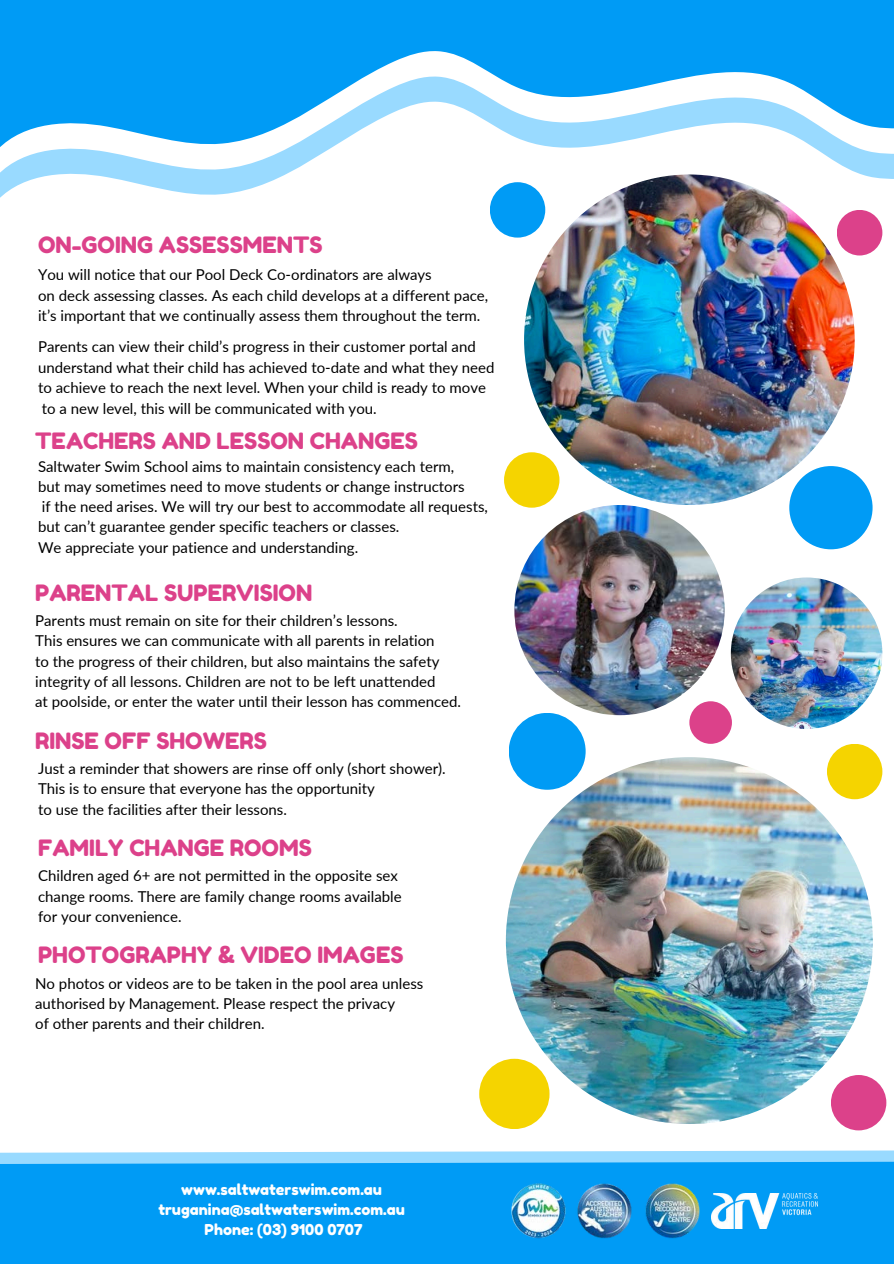
<style>
.page{position:relative;width:894px;height:1264px;background:#fff}
.page>*{position:absolute;margin:0;border:0;box-sizing:border-box;transform-origin:0 0}
.t1{font:22.5px "Fredoka One";color:#dc418a}
.t2{font:15px/20.7px "Lato";color:#000}
.t3{font:15px "Fredoka One";color:#fff}
</style>
<div class="page">
<div style="left:0;top:1157px;width:893px;height:106px;background:#009bf5"></div>
<svg style="left:0;top:1150px;width:893px;height:14px"></svg>
<img style="left:511px;top:1183px;width:189px;height:56px">
<img style="left:711px;top:1193px;width:105px;height:34px">
<img style="left:505px;top:757px;width:367px;height:366px;border-radius:50%">
<img style="left:514px;top:505px;width:210px;height:210px;border-radius:50%">
<svg style="left:0;top:0;width:893px;height:245px"></svg>
<img style="left:524px;top:174px;width:330px;height:331px;border-radius:50%">
<img style="left:730px;top:577px;width:152px;height:152px;border-radius:50%">
<div style="left:789px;top:466px;width:83px;height:83px;background:#009bf5;border-radius:50%"></div>
<div style="left:826px;top:743px;width:56px;height:56px;background:#f5d400;border-radius:50%"></div>
<div style="left:508px;top:713px;width:77px;height:76px;background:#009bf5;border-radius:50%"></div>
<div style="left:689px;top:701px;width:42px;height:42px;background:#dc418a;border-radius:50%"></div>
<div style="left:504px;top:452px;width:55px;height:55px;background:#f5d400;border-radius:50%"></div>
<div style="left:830px;top:1074px;width:56px;height:56px;background:#dc418a;border-radius:50%"></div>
<div style="left:479px;top:1058px;width:70px;height:71px;background:#f5d400;border-radius:50%"></div>
<div style="left:489px;top:182px;width:56px;height:55px;background:#009bf5;border-radius:50%"></div>
<div style="left:836px;top:210px;width:46px;height:45px;background:#dc418a;border-radius:50%"></div>
<p class="t1" style="left:38px;top:231px;width:286px">ON-GOING ASSESSMENTS</p>
<p class="t2" style="left:38px;top:264px;width:395px">You will notice that our Pool Deck Co-ordinators are always</p>
<h1 class="t2" style="left:38px;top:284px;width:451px">on deck assessing classes. As each child develops at a different pace,</h1>
<p class="t2" style="left:38px;top:305px;width:444px">it’s important that we continually assess them throughout the term.</p>
<p class="t2" style="left:38px;top:336px;width:458px">Parents can view their child’s progress in their customer portal and understand what their child has achieved to-date and what they need</p>
<p class="t2" style="left:38px;top:377px;width:449px">to achieve to reach the next level. When your child is ready to move</p>
<p class="t2" style="left:42px;top:398px;width:336px">to a new level, this will be communicated with you.</p>
<p class="t1" style="left:35px;top:427px;width:384px">TEACHERS AND LESSON CHANGES</p>
<p class="t2" style="left:38px;top:455px;width:417px">Saltwater Swim School aims to maintain consistency each term,</p>
<p class="t2" style="left:38px;top:475px;width:428px">but may sometimes need to move students or change instructors</p>
<h1 class="t2" style="left:42px;top:496px;width:447px">if the need arises. We will try our best to accommodate all requests,</h1>
<p class="t2" style="left:38px;top:516px;width:363px">but can’t guarantee gender specific teachers or classes.</p>
<p class="t2" style="left:38px;top:536px;width:321px">We appreciate your patience and understanding.</p>
<p class="t1" style="left:35px;top:578px;width:278px">PARENTAL SUPERVISION</p>
<p class="t2" style="left:35px;top:610px;width:364px">Parents must remain on site for their children’s lessons.</p>
<p class="t2" style="left:35px;top:630px;width:401px">This ensures we can communicate with all parents in relation</p>
<h1 class="t2" style="left:35px;top:650px;width:405px">to the progress of their children, but also maintains the safety</h1>
<p class="t2" style="left:35px;top:670px;width:402px">integrity of all lessons. Children are not to be left unattended</p>
<p class="t2" style="left:35px;top:691px;width:427px">at poolside, or enter the water until their lesson has commenced.</p>
<p class="t1" style="left:35px;top:726px;width:233px">RINSE OFF SHOWERS</p>
<p class="t2" style="left:38px;top:757px;width:409px">Just a reminder that showers are rinse off only (short shower).</p>
<h1 class="t2" style="left:38px;top:778px;width:338px">This is to ensure that everyone has the opportunity</h1>
<p class="t2" style="left:38px;top:798px;width:250px">to use the facilities after their lessons.</p>
<p class="t1" style="left:38px;top:833px;width:275px">FAMILY CHANGE ROOMS</p>
<p class="t2" style="left:38px;top:865px;width:361px">Children aged 6+ are not permitted in the opposite sex</p>
<h1 class="t2" style="left:38px;top:885px;width:365px">change rooms. There are family change rooms available</h1>
<p class="t2" style="left:38px;top:905px;width:145px">for your convenience.</p>
<p class="t1" style="left:38px;top:941px;width:367px">PHOTOGRAPHY &amp; VIDEO IMAGES</p>
<p class="t2" style="left:35px;top:972px;width:389px">No photos or videos are to be taken in the pool area unless</p>
<p class="t2" style="left:35px;top:992px;width:361px">authorised by Management. Please respect the privacy</p>
<p class="t2" style="left:35px;top:1012px;width:231px">of other parents and their children.</p>
<p class="t3" style="left:181px;top:1179px;width:202px">www.saltwaterswim.com.au</p>
<p class="t3" style="left:158px;top:1200px;width:248px">truganina@saltwaterswim.com.au</p>
<p class="t3" style="left:204px;top:1220px;width:159px">Phone: (03) 9100 0707</p>
</div>
